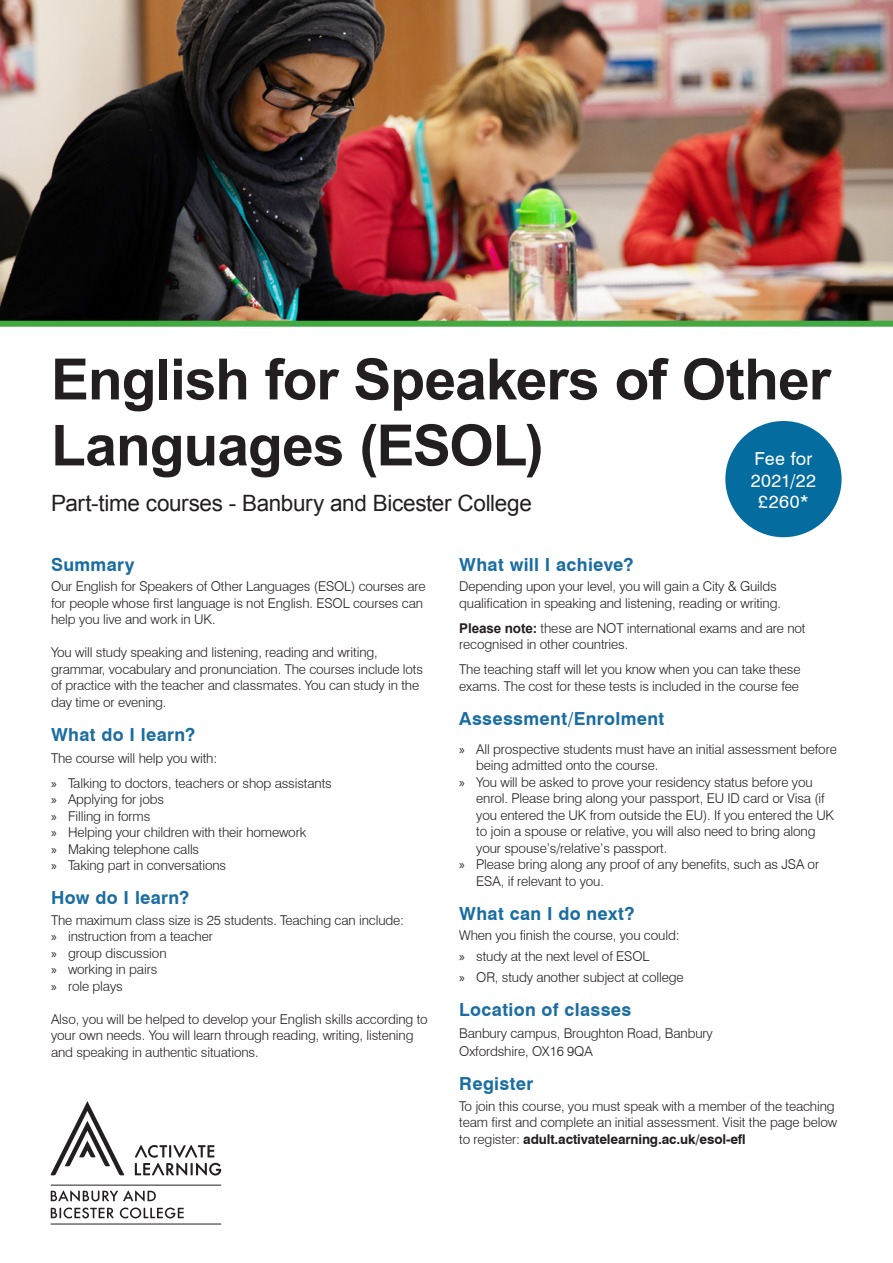
<style>
.page{position:relative;width:893px;height:1263px;background:#fff}
.page>*{position:absolute;margin:0;border:0;box-sizing:border-box;transform-origin:0 0}
.Heading{font:700 57px/66px "Arial";letter-spacing:-.02em;color:#231f20}
.Heading-2{font:22.5px "Arial";letter-spacing:-.015em;color:#231f20}
.subheader_BB{font:700 18px "Swiss 721 BT";letter-spacing:.02em;color:#1a6da1}
.body{font:700 18px "Swiss 721 BT";letter-spacing:.02em;color:#1a6da1}
.sub_header{font:18px/21.6px "Swiss 721 BT";letter-spacing:.02em;color:#fff}
.body-2{font:300 13.5px/16.5px "Swiss 721 BT";letter-spacing:-.01em;color:#231f20}
.sub_header-2{font:300 13.5px "Swiss 721 BT";letter-spacing:-.01em;color:#231f20}
.Heading-3{font:300 13.5px "Swiss 721 BT";letter-spacing:-.01em;color:#231f20}
.s1{font-family:"Myriad Pro";font-weight:400}
.s2{font-family:"Arial";font-weight:700}
.s3{font-weight:700}
</style>
<div class="page">
<div style="left:725px;top:421px;width:117px;height:116px;background:#056ca0;border-radius:50%"></div>
<hr style="left:51px;top:1185px;width:170px;height:1px;background:#231f20">
<hr style="left:51px;top:1223px;width:170px;height:1px;background:#231f20">
<svg style="left:51px;top:1101px;width:73px;height:74px"></svg>
<svg style="left:135px;top:1145px;width:86px;height:30px"></svg>
<svg style="left:51px;top:1207px;width:133px;height:11px"></svg>
<svg style="left:51px;top:1190px;width:105px;height:11px"></svg>
<img style="left:0;top:0;width:893px;height:321px">
<div style="left:0;top:321px;width:893px;height:6px;background:#43a842"></div>
<p class="Heading" style="left:51px;top:348px;width:781px">English for Speakers of Other<br>Languages (ESOL)</p>
<p class="Heading-2" style="left:51px;top:489px;width:482px">Part-time courses - Banbury and Bicester College</p>
<p class="sub_header" style="left:751px;top:448px;width:67px">Fee for<br>2021/22</p>
<p class="sub_header" style="left:758px;top:491px;width:52px">£260*</p>
<p class="subheader_BB" style="left:51px;top:553px;width:85px">Summary</p>
<p class="body-2" style="left:51px;top:578px;width:376px">Our English for Speakers of Other Languages (ESOL) courses are for people whose first language is not English. ESOL courses can help you live and work in UK.</p>
<p class="body-2" style="left:51px;top:644px;width:373px">You will study speaking and listening, reading and writing, grammar, vocabulary and pronunciation. The courses include lots of practice with the teacher and classmates. You can study in the day time or evening.</p>
<p class="subheader_BB" style="left:51px;top:723px;width:146px">What do I learn?</p>
<p class="Heading-3" style="left:51px;top:750px;width:168px">The course will help you with:</p>
<p class="body-2" style="left:51px;top:775px;width:282px"><span class="s1">»</span> Talking to doctors, teachers or shop assistants</p>
<p class="body-2" style="left:51px;top:791px;width:115px"><span class="s1">»</span> Applying for jobs</p>
<p class="body-2" style="left:51px;top:808px;width:101px"><span class="s1">»</span> Filling in forms</p>
<p class="body-2" style="left:51px;top:824px;width:257px"><span class="s1">»</span> Helping your children with their homework</p>
<p class="body-2" style="left:51px;top:841px;width:150px"><span class="s1">»</span> Making telephone calls</p>
<p class="body-2" style="left:51px;top:857px;width:177px"><span class="s1">»</span> Taking part in conversations</p>
<p class="subheader_BB" style="left:51px;top:887px;width:140px">How do I learn?</p>
<p class="body-2" style="left:51px;top:912px;width:355px">The maximum class size is 25 students. Teaching can include:</p>
<p class="body-2" style="left:51px;top:928px;width:163px"><span class="s1">»</span> instruction from a teacher</p>
<p class="body-2" style="left:51px;top:945px;width:117px"><span class="s1">»</span> group discussion</p>
<p class="body-2" style="left:51px;top:961px;width:108px"><span class="s1">»</span> working in pairs</p>
<p class="body-2" style="left:51px;top:978px;width:73px"><span class="s1">»</span> role plays</p>
<p class="body-2" style="left:51px;top:1011px;width:378px">Also, you will be helped to develop your English skills according to your own needs. You will learn through reading, writing, listening and speaking in authentic situations.</p>
<p class="subheader_BB" style="left:459px;top:553px;width:176px">What will I achieve?</p>
<p class="body-2" style="left:459px;top:578px;width:323px">Depending upon your level, you will gain a City &amp; Guilds qualification in speaking and listening, reading or writing.</p>
<p class="body-2" style="left:459px;top:620px;width:348px"><span class="s2">Please note:</span> these are NOT international exams and are not recognised in other countries.</p>
<p class="body-2" style="left:459px;top:661px;width:343px">The teaching staff will let you know when you can take these exams. The cost for these tests is included in the course fee</p>
<p class="body" style="left:459px;top:707px;width:207px">Assessment/Enrolment</p>
<p class="body-2" style="left:476px;top:741px;width:362px;text-indent:-17px"><span class="s1">»</span> All prospective students must have an initial assessment before being admitted onto the course.</p>
<p class="body-2" style="left:476px;top:774px;width:359px;text-indent:-17px"><span class="s1">»</span> You will be asked to prove your residency status before you enrol. Please bring along your passport, EU ID card or Visa (if you entered the UK from outside the EU). If you entered the UK to join a spouse or relative, you will also need to bring along your spouse’s/relative’s passport.</p>
<p class="body-2" style="left:476px;top:856px;width:344px;text-indent:-17px"><span class="s1">»</span> Please bring along any proof of any benefits, such as JSA or<br>ESA, if relevant to you.</p>
<p class="subheader_BB" style="left:459px;top:902px;width:177px">What can I do next?</p>
<p class="body-2" style="left:459px;top:927px;width:222px">When you finish the course, you could:</p>
<p class="body-2" style="left:459px;top:948px;width:192px"><span class="s1">»</span> study at the next level of ESOL</p>
<p class="body-2" style="left:459px;top:969px;width:226px"><span class="s1">»</span> OR, study another subject at college</p>
<p class="subheader_BB" style="left:459px;top:998px;width:174px">Location of classes</p>
<p class="sub_header-2" style="left:459px;top:1025px;width:255px">Banbury campus, Broughton Road, Banbury</p>
<p class="sub_header-2" style="left:459px;top:1043px;width:135px">Oxfordshire, OX16 9QA</p>
<p class="subheader_BB" style="left:459px;top:1072px;width:76px">Register</p>
<p class="body-2" style="left:459px;top:1097px;width:379px">To join this course, you must speak with a member of the teaching team first and complete an initial assessment. Visit the page below to register: <span class="s3">adult.activatelearning.ac.uk/esol-efl</span></p>
</div>
